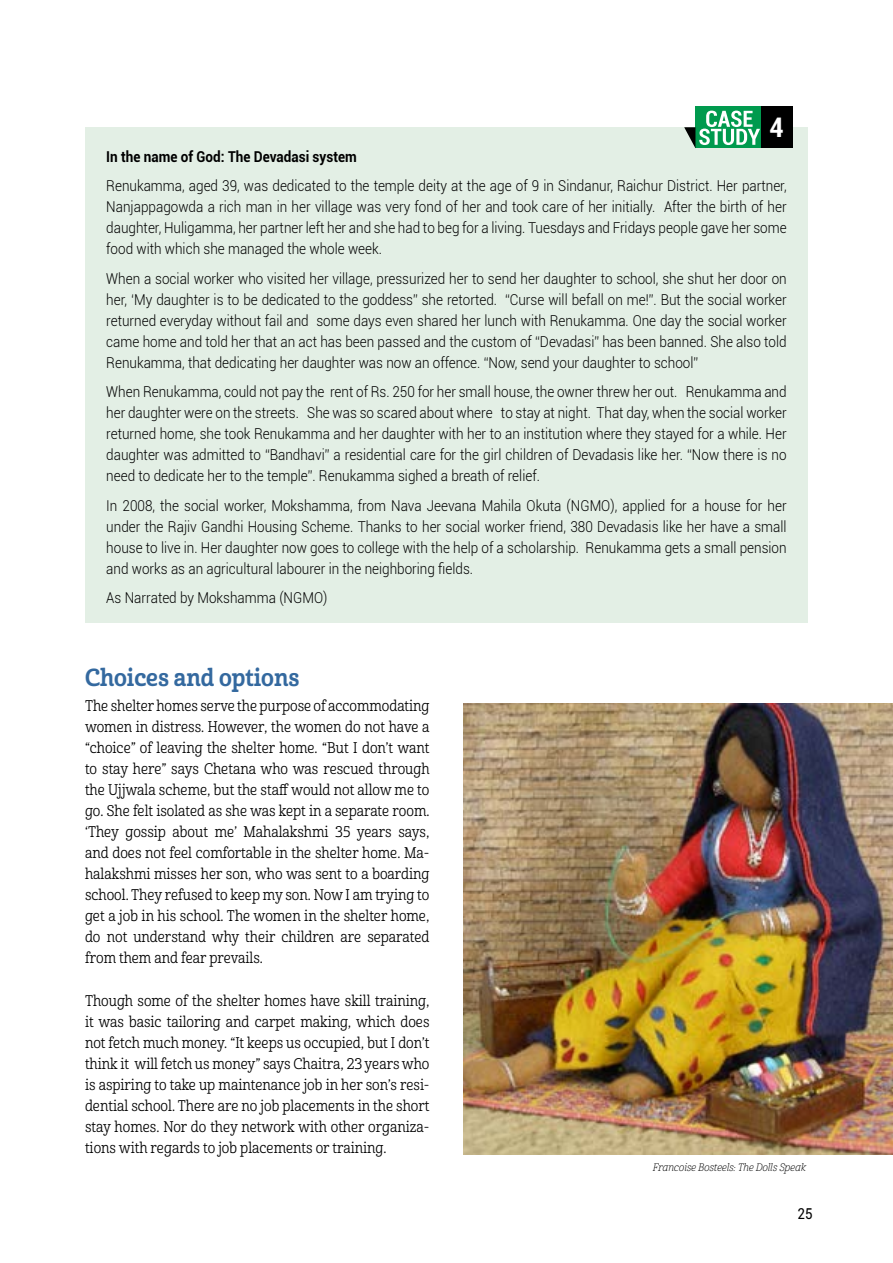
<style>
.page{position:relative;width:893px;height:1263px;background:#fff}
.page>*{position:absolute;margin:0;border:0;box-sizing:border-box;transform-origin:0 0}
.t1{font:700 condensed 27px "Roboto";color:#fff}
.t2{font:24px "Cabrito Nor Bol";color:#34699f;scale:.9 1}
.t3{font:300 15px/21px "Roboto";color:#000;text-align:justify;scale:.9 1}
.t4{font:15px/21px "Cabrito Nor Reg";color:#000;text-align:justify;scale:.9 1}
.t5{font:700 15px "Roboto";color:#000;scale:.9 1}
.t6{font:15px "Roboto";color:#000;scale:.9 1}
.t7{font:10.5px "Cabrito Con Lig It";color:#000}
</style>
<div class="page">
<div style="left:85px;top:127px;width:723px;height:496px;background:#e3efe5"></div>
<div style="left:695px;top:106px;width:67px;height:42px;background:#009a4e"></div>
<div style="left:761px;top:106px;width:31px;height:42px;background:#000"></div>
<svg style="left:684px;top:111px;width:76px;height:37px"></svg>
<img style="left:463px;top:704px;width:430px;height:450px">
<h1 class="t1" style="left:770px;top:108px;width:16px">4</h1>
<p class="t5" style="left:106px;top:146px;width:280px">In the name of God: The Devadasi system</p>
<p class="t3" style="left:106px;top:175px;width:757px">Renukamma, aged 39, was dedicated to the temple deity at the age of 9 in Sindanur, Raichur District. Her partner, Nanjappagowda a rich man in her village was very fond of her and took care of her initially. After the birth of her daughter, Huligamma, her partner left her and she had to beg for a living. Tuesdays and Fridays people gave her some food with which she managed the whole week.</p>
<p class="t3" style="left:106px;top:268px;width:757px">When a social worker who visited her village, pressurized her to send her daughter to school, she shut her door on her, ‘My daughter is to be dedicated to the goddess” she retorted. “Curse will befall on me!”. But the social worker returned everyday without fail and some days even shared her lunch with Renukamma. One day the social worker came home and told her that an act has been passed and the custom of “Devadasi” has been banned. She also told Renukamma, that dedicating her daughter was now an offence. “Now, send your daughter to school”</p>
<p class="t3" style="left:106px;top:381px;width:757px">When Renukamma, could not pay the rent of Rs. 250 for her small house, the owner threw her out. Renukamma and her daughter were on the streets. She was so scared about where to stay at night. That day, when the social worker returned home, she took Renukamma and her daughter with her to an institution where they stayed for a while. Her daughter was admitted to “Bandhavi” a residential care for the girl children of Devadasis like her. “Now there is no need to dedicate her to the temple”. Renukamma sighed a breath of relief.</p>
<p class="t3" style="left:106px;top:495px;width:757px">In 2008, the social worker, Mokshamma, from Nava Jeevana Mahila Okuta (NGMO), applied for a house for her under the Rajiv Gandhi Housing Scheme. Thanks to her social worker friend, 380 Devadasis like her have a small house to live in. Her daughter now goes to college with the help of a scholarship. Renukamma gets a small pension and works as an agricultural labourer in the neighboring fields.</p>
<p class="t3" style="left:106px;top:587px;width:247px">As Narrated by Mokshamma (NGMO)</p>
<h2 class="t2" style="left:85px;top:662px;width:240px">Choices and options</h2>
<p class="t4" style="left:85px;top:696px;width:384px">The shelter homes serve the purpose of accommodating women in distress. However, the women do not have a “choice” of leaving the shelter home. “But I don’t want to stay here” says Chetana who was rescued through the Ujjwala scheme, but the staff would not allow me to go. She felt isolated as she was kept in a separate room. ‘They gossip about me’ Mahalakshmi 35 years says, and does not feel comfortable in the shelter home. Ma&shy;halakshmi misses her son, who was sent to a boarding school. They refused to keep my son. Now I am trying to get a job in his school. The women in the shelter home, do not understand why their children are separated from them and fear prevails.</p>
<p class="t4" style="left:85px;top:990px;width:384px">Though some of the shelter homes have skill training, it was basic tailoring and carpet making, which does not fetch much money. “It keeps us occupied, but I don’t think it will fetch us money” says Chaitra, 23 years who is aspiring to take up maintenance job in her son’s resi&shy;dential school. There are no job placements in the short stay homes. Nor do they network with other organiza&shy;tions with regards to job placements or training.</p>
<p class="t7" style="left:653px;top:1161px;width:155px">Francoise Bosteels: The Dolls Speak</p>
<p class="t6" style="left:797px;top:1203px;width:18px">25</p>
</div>
